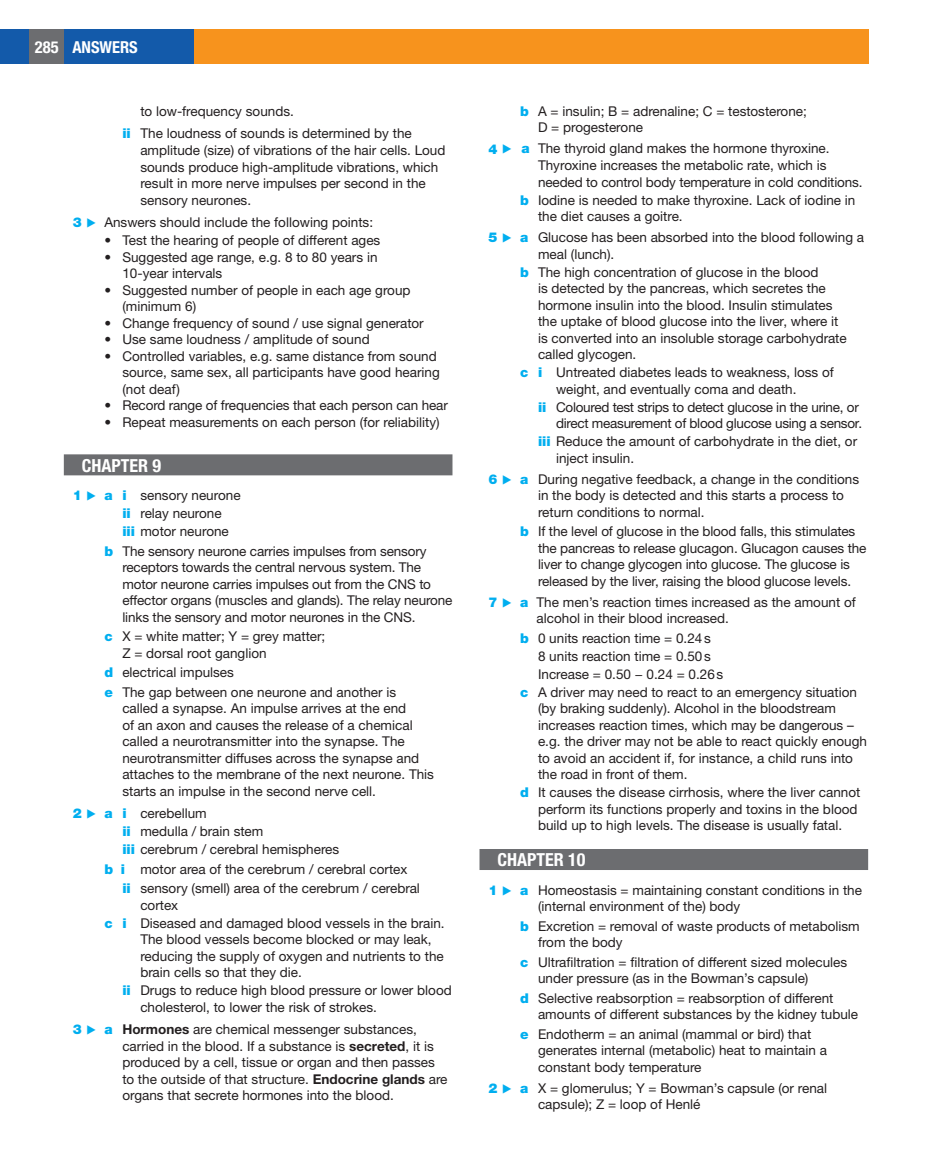
<style>
.page{position:relative;width:932px;height:1174px;background:#fff}
.page>*{position:absolute;margin:0;border:0;box-sizing:border-box;transform-origin:0 0}
.t1{font:700 condensed 18px "Helvetica Neue LTW1 G";color:#fff}
.t2{font:700 condensed 16.5px "Helvetica Neue LTW1 G";color:#fff}
.t3{font:13.5px/16.5px "Helvetica Neue LTW1 G";color:#231f20}
.t4{font:13.5px/16.5px "Helvetica Neue LTW1 G";letter-spacing:-.02em;color:#231f20;text-align:right}
.s1{font-family:"Helvetica Neue LT Pro";font-weight:900;color:#00aeef}
.s2{color:#00aeef}
.s3{font-weight:700}
</style>
<div class="page">
<div style="left:0;top:30px;width:30px;height:34px;background:#135aaa"></div>
<div style="left:30px;top:30px;width:34px;height:34px;background:#6c6d70"></div>
<div style="left:64px;top:30px;width:130px;height:34px;background:#135aaa"></div>
<div style="left:194px;top:30px;width:674px;height:34px;background:#f7931d"></div>
<div style="left:479px;top:849px;width:388px;height:21px;background:#6c6d70"></div>
<div style="left:64px;top:454px;width:388px;height:21px;background:#6c6d70"></div>
<p class="t2" style="left:35px;top:37px;width:104px">285 ANSWERS</p>
<p class="t3" style="left:122px;top:100px;width:291px;line-height:22.5px;text-indent:18px">to low-frequency sounds.<br><span class="s1">ii</span> The loudness of sounds is determined by the</p>
<p class="t3" style="left:140px;top:142px;width:306px">amplitude (size) of vibrations of the hair cells. Loud sounds produce high-amplitude vibrations, which result in more nerve impulses per second in the sensory neurones.</p>
<p class="t3" style="left:73px;top:214px;width:302px"><span class="s1">3</span> <span class="s2">▶</span> Answers should include the following points:</p>
<p class="t3" style="left:104px;top:232px;width:277px">• Test the hearing of people of different ages</p>
<p class="t3" style="left:122px;top:248px;width:256px;text-indent:-18px">• Suggested age range, e.g. 8 to 80 years in<br>10-year intervals</p>
<p class="t3" style="left:122px;top:281px;width:289px;text-indent:-18px">• Suggested number of people in each age group (minimum 6)</p>
<p class="t3" style="left:104px;top:314px;width:321px">• Change frequency of sound / use signal generator</p>
<p class="t3" style="left:104px;top:331px;width:267px">• Use same loudness / amplitude of sound</p>
<p class="t3" style="left:122px;top:347px;width:319px;text-indent:-18px">• Controlled variables, e.g. same distance from sound source, same sex, all participants have good hearing (not deaf)</p>
<p class="t3" style="left:104px;top:397px;width:345px">• Record range of frequencies that each person can hear</p>
<p class="t3" style="left:104px;top:413px;width:337px">• Repeat measurements on each person (for reliability)</p>
<h1 class="t1" style="left:82px;top:454px;width:81px">CHAPTER 9</h1>
<p class="t3" style="left:122px;top:486px;width:120px;line-height:18px;text-indent:-49px"><span class="s1">1</span> <span class="s2">▶</span> <span class="s1">a i</span> sensory neurone <span class="s1">ii</span> relay neurone<br><span class="s1">iii</span> motor neurone</p>
<p class="t3" style="left:122px;top:542px;width:331px;text-indent:-18px"><span class="s1">b</span> The sensory neurone carries impulses from sensory receptors towards the central nervous system. The motor neurone carries impulses out from the CNS to effector organs (muscles and glands). The relay neurone links the sensory and motor neurones in the CNS.</p>
<p class="t3" style="left:122px;top:628px;width:204px;text-indent:-18px"><span class="s1">c</span> X = white matter; Y = grey matter;<br>Z = dorsal root ganglion</p>
<p class="t3" style="left:104px;top:662px;width:293px;line-height:19.5px"><span class="s1">d</span> electrical impulses<br><span class="s1">e</span> The gap between one neurone and another is</p>
<p class="t3" style="left:122px;top:700px;width:313px">called a synapse. An impulse arrives at the end<br>of an axon and causes the release of a chemical called a neurotransmitter into the synapse. The neurotransmitter diffuses across the synapse and attaches to the membrane of the next neurone. This starts an impulse in the second nerve cell.</p>
<p class="t3" style="left:122px;top:804px;width:218px;line-height:18px;text-indent:-49px"><span class="s1">2</span> <span class="s2">▶</span> <span class="s1">a i</span> cerebellum<br><span class="s1">ii</span> medulla / brain stem<br><span class="s1">iii</span> cerebrum / cerebral hemispheres</p>
<p class="t3" style="left:122px;top:859px;width:299px;line-height:19.5px;text-indent:-18px"><span class="s1">b i</span> motor area of the cerebrum / cerebral cortex<br><span class="s1">ii</span> sensory (smell) area of the cerebrum / cerebral</p>
<p class="t3" style="left:104px;top:896px;width:341px;line-height:18px;text-indent:36px">cortex<br><span class="s1">c i</span> Diseased and damaged blood vessels in the brain.</p>
<p class="t3" style="left:140px;top:931px;width:305px">The blood vessels become blocked or may leak, reducing the supply of oxygen and nutrients to the brain cells so that they die.</p>
<p class="t3" style="left:140px;top:982px;width:313px;text-indent:-18px"><span class="s1">ii</span> Drugs to reduce high blood pressure or lower blood cholesterol, to lower the risk of strokes.</p>
<p class="t3" style="left:122px;top:1021px;width:326px;text-indent:-50px"><span class="s1">3</span> <span class="s2">▶</span> <span class="s1">a</span> <span class="s3">Hormones</span> are chemical messenger substances, carried in the blood. If a substance is <span class="s3">secreted</span>, it is produced by a cell, tissue or organ and then passes to the outside of that structure. <span class="s3">Endocrine glands</span> are organs that secrete hormones into the blood.</p>
<p class="t3" style="left:538px;top:103px;width:270px;text-indent:-18px"><span class="s1">b</span> A = insulin; B = adrenaline; C = testosterone;<br>D = progesterone</p>
<p class="t3" style="left:538px;top:140px;width:326px;text-indent:-49px"><span class="s1">4</span> <span class="s2">▶</span> <span class="s1">a</span> The thyroid gland makes the hormone thyroxine.<br>Thyroxine increases the metabolic rate, which is needed to control body temperature in cold conditions.</p>
<p class="t3" style="left:538px;top:191px;width:319px;text-indent:-18px"><span class="s1">b</span> Iodine is needed to make thyroxine. Lack of iodine in the diet causes a goitre.</p>
<p class="t3" style="left:538px;top:229px;width:327px;text-indent:-49px"><span class="s1">5</span> <span class="s2">▶</span> <span class="s1">a</span> Glucose has been absorbed into the blood following a meal (lunch).</p>
<p class="t3" style="left:538px;top:263px;width:310px;text-indent:-18px"><span class="s1">b</span> The high concentration of glucose in the blood<br>is detected by the pancreas, which secretes the hormone insulin into the blood. Insulin stimulates the uptake of blood glucose into the liver, where it is converted into an insoluble storage carbohydrate called glycogen.</p>
<p class="t3" style="left:520px;top:364px;width:315px;text-align:center"><span class="s1">c i</span> Untreated diabetes leads to weakness, loss of weight, and eventually coma and death.</p>
<p class="t4" style="left:538px;top:398px;width:325px"><span class="s1">ii</span> Coloured test strips to detect glucose in the urine, or direct measurement of blood glucose using a sensor.</p>
<p class="t3" style="left:556px;top:433px;width:302px;text-indent:-18px"><span class="s1">iii</span> Reduce the amount of carbohydrate in the diet, or inject insulin.</p>
<p class="t3" style="left:538px;top:470px;width:322px;text-indent:-49px"><span class="s1">6</span> <span class="s2">▶</span> <span class="s1">a</span> During negative feedback, a change in the conditions in the body is detected and this starts a process to return conditions to normal.</p>
<p class="t3" style="left:538px;top:523px;width:330px;text-indent:-18px"><span class="s1">b</span> If the level of glucose in the blood falls, this stimulates the pancreas to release glucagon. Glucagon causes the liver to change glycogen into glucose. The glucose is released by the liver, raising the blood glucose levels.</p>
<p class="t3" style="left:536px;top:593px;width:320px;text-indent:-48px"><span class="s1">7</span> <span class="s2">▶</span> <span class="s1">a</span> The men’s reaction times increased as the amount of alcohol in their blood increased.</p>
<p class="t3" style="left:520px;top:629px;width:192px"><span class="s1">b</span> 0 units reaction time = 0.24s</p>
<p class="t3" style="left:538px;top:647px;width:174px">8 units reaction time = 0.50s</p>
<p class="t3" style="left:538px;top:665px;width:187px">Increase = 0.50 − 0.24 = 0.26s</p>
<p class="t3" style="left:520px;top:683px;width:338px"><span class="s1">c</span> A driver may need to react to an emergency situation</p>
<p class="t3" style="left:538px;top:700px;width:330px">(by braking suddenly). Alcohol in the bloodstream increases reaction times, which may be dangerous – e.g. the driver may not be able to react quickly enough to avoid an accident if, for instance, a child runs into the road in front of them.</p>
<p class="t3" style="left:538px;top:784px;width:324px;text-indent:-18px"><span class="s1">d</span> It causes the disease cirrhosis, where the liver cannot perform its functions properly and toxins in the blood build up to high levels. The disease is usually fatal.</p>
<h1 class="t1" style="left:497px;top:849px;width:89px">CHAPTER 10</h1>
<p class="t3" style="left:538px;top:881px;width:325px;text-indent:-49px"><span class="s1">1</span> <span class="s2">▶</span> <span class="s1">a</span> Homeostasis = maintaining constant conditions in the (internal environment of the) body</p>
<p class="t3" style="left:538px;top:917px;width:323px;text-indent:-18px"><span class="s1">b</span> Excretion = removal of waste products of metabolism from the body</p>
<p class="t3" style="left:538px;top:953px;width:310px;text-indent:-18px"><span class="s1">c</span> Ultrafiltration = filtration of different sized molecules under pressure (as in the Bowman’s capsule)</p>
<p class="t3" style="left:538px;top:989px;width:321px;text-indent:-18px"><span class="s1">d</span> Selective reabsorption = reabsorption of different amounts of different substances by the kidney tubule</p>
<p class="t3" style="left:538px;top:1025px;width:290px;text-indent:-18px"><span class="s1">e</span> Endotherm = an animal (mammal or bird) that generates internal (metabolic) heat to maintain a constant body temperature</p>
<p class="t3" style="left:538px;top:1079px;width:290px;text-indent:-49px"><span class="s1">2</span> <span class="s2">▶</span> <span class="s1">a</span> X = glomerulus; Y = Bowman’s capsule (or renal capsule); Z = loop of Henlé</p>
</div>
